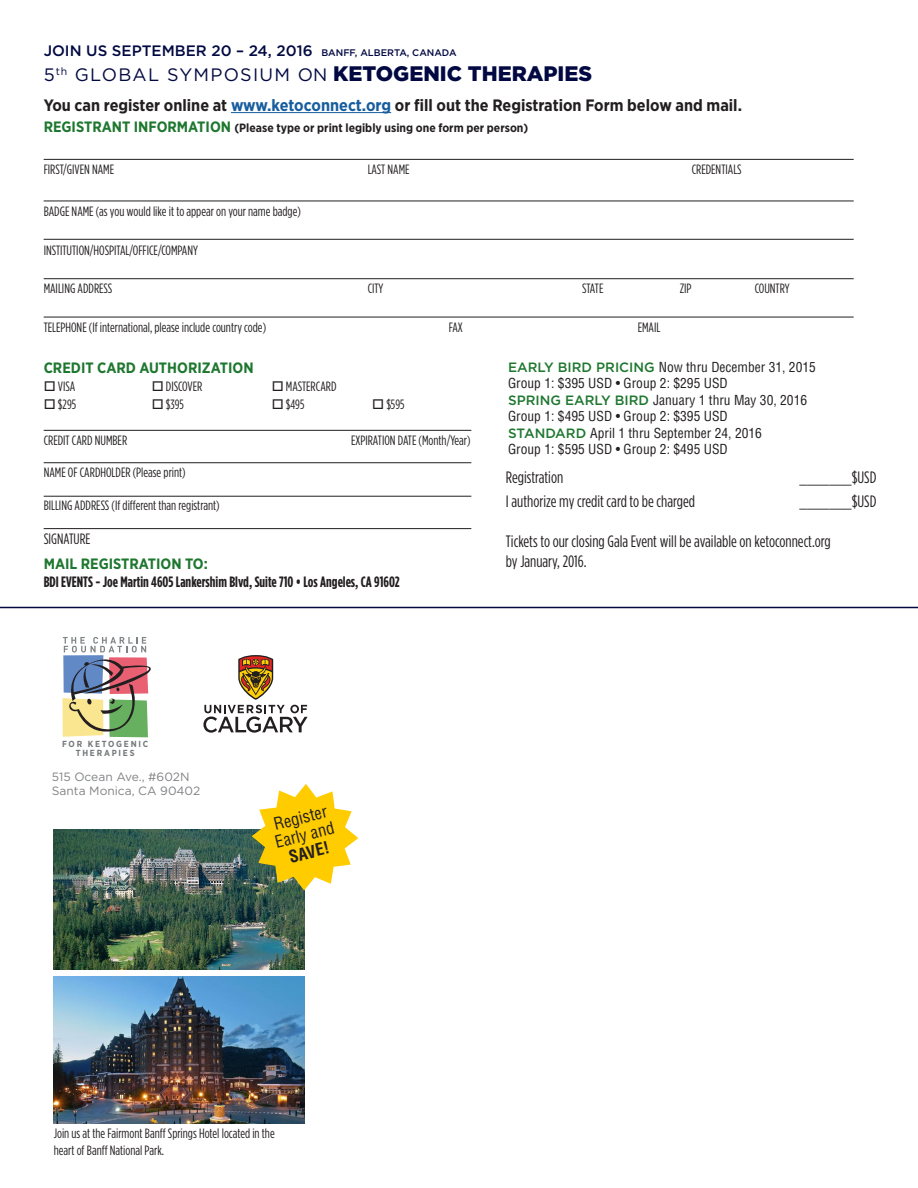
<style>
.page{position:relative;width:918px;height:1188px;background:#fff}
.page>*{position:absolute;margin:0;border:0;box-sizing:border-box;transform-origin:0 0}
.t1{font:18px "Gotham";letter-spacing:.07em;color:#020942}
.t2{font:condensed 16.65px/17.9px "Helvetica LT Std";color:#231f20}
.t3{font:700 condensed 16.65px "Helvetica LT Std";color:#231f20}
.t4{font:16.5px "Gotham Condensed";color:#231f20}
.t5{font:700 16.5px "Gotham Narrow";color:#231f20}
.t6{font:500 15.15px "Gotham";color:#020942}
.t7{font:700 15px "Gotham Condensed";color:#231f20}
.t8{font:700 15px "Gotham Narrow";color:#1e772f}
.t9{font:15px "Gotham Condensed";color:#231f20}
.t10{font:13.5px/16.2px "Gotham Condensed";color:#231f20}
.t11{font:condensed 13.5px/16.5px "Helvetica";color:#231f20}
.t12{font:700 12px "Gotham Narrow";color:#231f20}
.t13{font:12px/14.4px "Gotham";color:#808285}
.t14{font:700 8.85px/8.2px "Gotham Narrow";letter-spacing:.2em;color:#75797b;text-align:center}
.s1{font-size:9.6px}
.s2{font-weight:900;font-size:21px}
.s3{color:#175d9e}
.s4{font-size:15px;color:#1e772f}
.s5{font-family:"Gotham";font-weight:500;font-stretch:normal;color:#1e772f}
</style>
<div class="page">
<hr style="left:231px;top:112px;width:160px;height:1px;background:#175d9e">
<hr style="left:44px;top:159px;width:810px;height:1px;background:#231f20">
<hr style="left:44px;top:201px;width:810px;height:1px;background:#231f20">
<hr style="left:44px;top:239px;width:810px;height:1px;background:#231f20">
<hr style="left:44px;top:278px;width:810px;height:1px;background:#231f20">
<hr style="left:44px;top:317px;width:810px;height:1px;background:#231f20">
<hr style="left:44px;top:430px;width:427px;height:1px;background:#231f20">
<hr style="left:44px;top:462px;width:427px;height:1px;background:#231f20">
<hr style="left:44px;top:496px;width:427px;height:1px;background:#231f20">
<hr style="left:44px;top:528px;width:427px;height:1px;background:#231f20">
<img style="left:54px;top:830px;width:250px;height:140px">
<img style="left:54px;top:977px;width:250px;height:146px">
<svg style="left:252px;top:784px;width:106px;height:106px"></svg>
<svg style="left:62px;top:637px;width:89px;height:100px"></svg>
<svg style="left:203px;top:655px;width:105px;height:78px"></svg>
<hr style="left:0;top:607px;width:918px;height:1px;background:#020942">
<p class="t6" style="left:44px;top:42px;width:414px">JOIN US SEPTEMBER 20 – 24, 2016 <span class="s1">BANFF, ALBERTA, CANADA</span></p>
<h1 class="t1" style="left:44px;top:65px;width:550px">5<sup>th</sup> GLOBAL SYMPOSIUM ON <span class="s2">KETOGENIC THERAPIES</span></h1>
<p class="t5" style="left:44px;top:95px;width:700px">You can register online at <span class="s3">www.ketoconnect.org</span> or fill out the Registration Form below and mail.</p>
<p class="t12" style="left:44px;top:120px;width:486px"><span class="s4">REGISTRANT INFORMATION</span> (Please type or print legibly using one form per person)</p>
<p class="t10" style="left:44px;top:161px;width:72px">FIRST/GIVEN NAME</p>
<p class="t10" style="left:368px;top:161px;width:43px">LAST NAME</p>
<p class="t10" style="left:692px;top:161px;width:52px">CREDENTIALS</p>
<p class="t10" style="left:44px;top:203px;width:259px">BADGE NAME (as you would like it to appear on your name badge)</p>
<p class="t10" style="left:44px;top:242px;width:156px">INSTITUTION/HOSPITAL/OFFICE/COMPANY</p>
<p class="t10" style="left:44px;top:280px;width:70px">MAILING ADDRESS</p>
<p class="t10" style="left:368px;top:280px;width:17px">CITY</p>
<p class="t10" style="left:582px;top:280px;width:23px">STATE</p>
<p class="t10" style="left:680px;top:280px;width:13px">ZIP</p>
<p class="t10" style="left:755px;top:280px;width:36px">COUNTRY</p>
<p class="t10" style="left:44px;top:319px;width:224px">TELEPHONE (If international, please include country code)</p>
<p class="t10" style="left:449px;top:319px;width:16px">FAX</p>
<p class="t10" style="left:638px;top:319px;width:24px">EMAIL</p>
<p class="t8" style="left:44px;top:358px;width:211px">CREDIT CARD AUTHORIZATION</p>
<p class="t10" style="left:44px;top:378px;width:33px">□ VISA</p>
<p class="t10" style="left:152px;top:378px;width:52px">□ DISCOVER</p>
<p class="t10" style="left:272px;top:378px;width:66px">□ MASTERCARD</p>
<p class="t10" style="left:44px;top:396px;width:34px">□ $295</p>
<p class="t10" style="left:152px;top:396px;width:34px">□ $395</p>
<p class="t10" style="left:272px;top:396px;width:34px">□ $495</p>
<p class="t10" style="left:372px;top:396px;width:34px">□ $595</p>
<p class="t10" style="left:44px;top:432px;width:85px">CREDIT CARD NUMBER</p>
<p class="t10" style="left:351px;top:432px;width:121px">EXPIRATION DATE (Month/Year)</p>
<p class="t10" style="left:44px;top:464px;width:144px">NAME OF CARDHOLDER (Please print)</p>
<p class="t10" style="left:44px;top:497px;width:177px">BILLING ADDRESS (If different than registrant)</p>
<p class="t9" style="left:44px;top:531px;width:48px">SIGNATURE</p>
<p class="t11" style="left:508px;top:359px;width:309px"><span class="s5">EARLY BIRD PRICING</span> Now thru December 31, 2015<br>Group 1: $395 USD • Group 2: $295 USD<br><span class="s5">SPRING EARLY BIRD</span> January 1 thru May 30, 2016<br>Group 1: $495 USD • Group 2: $395 USD<br><span class="s5">STANDARD</span> April 1 thru September 24, 2016<br>Group 1: $595 USD • Group 2: $495 USD</p>
<p class="t4" style="left:506px;top:469px;width:59px">Registration</p>
<p class="t4" style="left:800px;top:469px;width:78px">_______$USD</p>
<p class="t4" style="left:506px;top:493px;width:191px">I authorize my credit card to be charged</p>
<p class="t4" style="left:800px;top:493px;width:78px">_______$USD</p>
<p class="t4" style="left:506px;top:533px;width:326px">Tickets to our closing Gala Event will be available on ketoconnect.org</p>
<p class="t8" style="left:44px;top:554px;width:166px">MAIL REGISTRATION TO:</p>
<p class="t4" style="left:506px;top:552px;width:82px">by January, 2016.</p>
<p class="t7" style="left:44px;top:573px;width:357px">BDI EVENTS - Joe Martin 4605 Lankershim Blvd, Suite 710 • Los Angeles, CA 91602</p>
<p class="t14" style="left:62px;top:740px;width:88px">FOR KETOGENIC<br>THERAPIES</p>
<p class="t13" style="left:52px;top:769px;width:150px">515 Ocean Ave., #602N<br>Santa Monica, CA 90402</p>
<p class="t2" style="left:269px;top:816px;width:62px;rotate:-14deg">Register<br>Early and</p>
<p class="t3" style="left:287px;top:847px;width:42px;rotate:-14deg">SAVE!</p>
<p class="t10" style="left:54px;top:1125px;width:222px">Join us at the Fairmont Banff Springs Hotel located in the heart of Banff National Park.</p>
</div>
